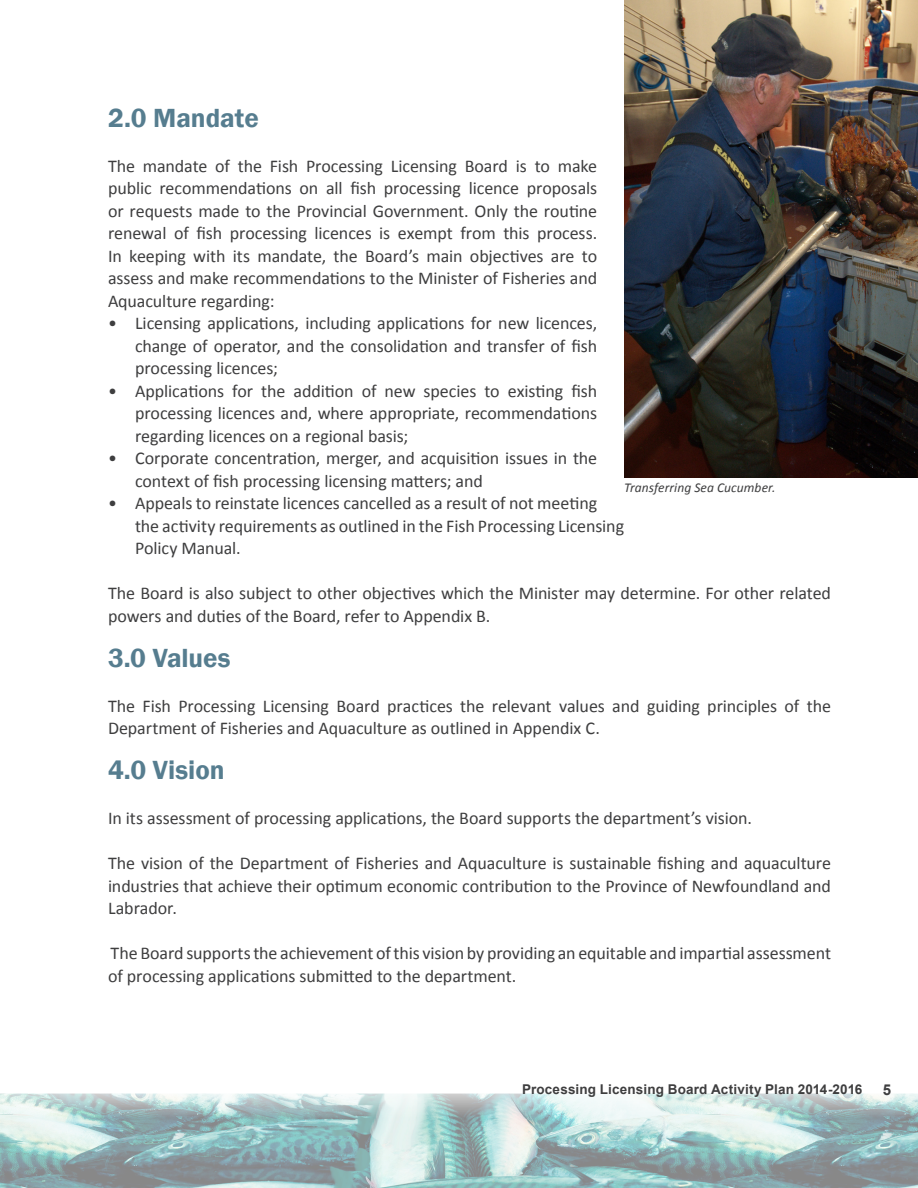
<style>
.page{position:relative;width:918px;height:1188px;background:#fff}
.page>*{position:absolute;margin:0;border:0;box-sizing:border-box;transform-origin:0 0}
.t1{font:600 27px "Franklin Gothic";color:#567d8f}
.t2{font:18px/22.5px "Calibri";letter-spacing:-.005em;color:#3e3e3f}
.t3{font:700 15px "Arial";color:#3e3e3f}
.t4{font:700 13.5px "Arial";letter-spacing:.01em;color:#3e3e3f}
.t5{font:italic 13.5px "Calibri";letter-spacing:.005em;color:#3e3e3f}
</style>
<div class="page">
<img style="left:0;top:1094px;width:918px;height:94px">
<img style="left:624px;top:0;width:294px;height:477px">
<p class="t1" style="left:108px;top:101px;width:152px">2.0 Mandate</p>
<p class="t2" style="left:108px;top:155px;width:491px;text-align:justify">The mandate of the Fish Processing Licensing Board is to make public recommendations on all fish processing licence proposals or requests made to the Provincial Government. Only the routine renewal of fish processing licences is exempt from this process.<br>In keeping with its mandate, the Board’s main objectives are to assess and make recommendations to the Minister of Fisheries and Aquaculture regarding:</p>
<p class="t2" style="left:135px;top:312px;width:464px;text-align:justify;text-indent:-27px">• Licensing applications, including applications for new licences, change of operator, and the consolidation and transfer of fish processing licences;</p>
<p class="t2" style="left:135px;top:380px;width:464px;text-align:justify;text-indent:-27px">• Applications for the addition of new species to existing fish processing licences and, where appropriate, recommendations regarding licences on a regional basis;</p>
<p class="t2" style="left:135px;top:447px;width:464px;text-indent:-27px">• Corporate concentration, merger, and acquisition issues in the context of fish processing licensing matters; and</p>
<p class="t2" style="left:135px;top:492px;width:491px;text-indent:-27px">• Appeals to reinstate licences cancelled as a result of not meeting the activity requirements as outlined in the Fish Processing Licensing<br>Policy Manual.</p>
<p class="t2" style="left:108px;top:582px;width:725px">The Board is also subject to other objectives which the Minister may determine. For other related powers and duties of the Board, refer to Appendix B.</p>
<p class="t1" style="left:108px;top:641px;width:124px">3.0 Values</p>
<p class="t2" style="left:108px;top:695px;width:725px">The Fish Processing Licensing Board practices the relevant values and guiding principles of the<br>Department of Fisheries and Aquaculture as outlined in Appendix C.</p>
<p class="t1" style="left:108px;top:754px;width:118px">4.0 Vision</p>
<p class="t2" style="left:108px;top:807px;width:646px">In its assessment of processing applications, the Board supports the department’s vision.</p>
<p class="t2" style="left:108px;top:852px;width:725px;text-align:justify">The vision of the Department of Fisheries and Aquaculture is sustainable fishing and aquaculture industries that achieve their optimum economic contribution to the Province of Newfoundland and Labrador.</p>
<p class="t2" style="left:108px;top:942px;width:725px">The Board supports the achievement of this vision by providing an equitable and impartial assessment of processing applications submitted to the department.</p>
<p class="t5" style="left:624px;top:478px;width:153px">Transferring Sea Cucumber.</p>
<p class="t4" style="left:522px;top:1080px;width:342px">Processing Licensing Board Activity Plan 2014-2016</p>
<p class="t3" style="left:883px;top:1079px;width:10px">5</p>
</div>
